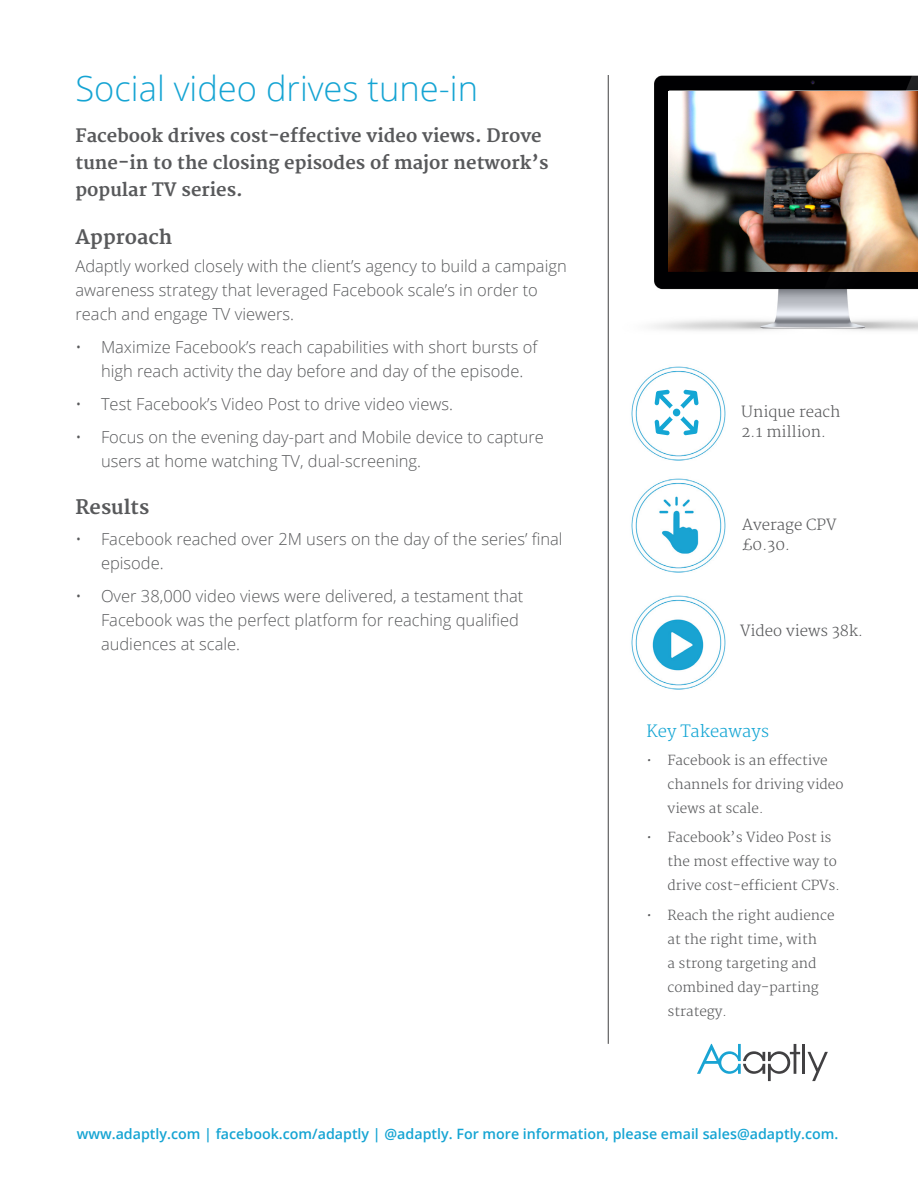
<style>
.page{position:relative;width:918px;height:1188px;background:#fff}
.page>*{position:absolute;margin:0;border:0;box-sizing:border-box;transform-origin:0 0}
.t1{font:300 34.5px "Open Sans";color:#15a4d3}
.t2{font:700 19.5px "Merriweather";color:#58595b}
.t3{font:700 18px/27px "Merriweather";color:#58595b}
.t4{font:300 16.5px/24px "Open Sans";color:#58595b}
.t5{font:300 16.5px "Merriweather";color:#12a5d4}
.t6{font:300 15px/19.5px "Merriweather";color:#58595b}
.t7{font:600 14.25px "Open Sans";color:#15a4d3}
.t8{font:300 13.5px/24px "Merriweather";color:#58595b}
</style>
<div class="page">
<img style="left:652px;top:75px;width:266px;height:256px">
<hr style="left:802px;top:1044px;width:3px;height:30px;background:#414042">
<svg style="left:808px;top:1052px;width:20px;height:29px"></svg>
<svg style="left:697px;top:1044px;width:103px;height:37px"></svg>
<hr style="left:608px;top:75px;width:1px;height:969px;background:#414042">
<img style="left:631px;top:366px;width:95px;height:95px">
<img style="left:631px;top:478px;width:95px;height:95px">
<img style="left:631px;top:595px;width:95px;height:95px">
<img style="left:646px;top:492px;width:65px;height:65px">
<img style="left:650px;top:616px;width:56px;height:56px">
<svg style="left:680px;top:390px;width:19px;height:19px"></svg>
<svg style="left:655px;top:390px;width:18px;height:19px"></svg>
<svg style="left:680px;top:416px;width:19px;height:19px"></svg>
<svg style="left:655px;top:416px;width:18px;height:19px"></svg>
<div style="left:673px;top:409px;width:7px;height:7px;background:#14a6d4;border-radius:50%"></div>
<img style="left:668px;top:91px;width:250px;height:180px">
<h1 class="t1" style="left:76px;top:65px;width:404px">Social video drives tune-in</h1>
<p class="t3" style="left:76px;top:123px;width:475px">Facebook drives cost-effective video views. Drove tune-in to the closing episodes of major network’s popular TV series.</p>
<p class="t2" style="left:76px;top:226px;width:98px">Approach</p>
<p class="t4" style="left:76px;top:254px;width:493px">Adaptly worked closely with the client’s agency to build a campaign awareness strategy that leveraged Facebook scale’s in order to reach and engage TV viewers.</p>
<p class="t4" style="left:101px;top:335px;width:438px;text-indent:-25px">• Maximize Facebook’s reach capabilities with short bursts of high reach activity the day before and day of the episode.</p>
<p class="t4" style="left:76px;top:392px;width:379px">• Test Facebook’s Video Post to drive video views.</p>
<p class="t4" style="left:101px;top:425px;width:444px;text-indent:-25px">• Focus on the evening day-part and Mobile device to capture users at home watching TV, dual-screening.</p>
<p class="t2" style="left:76px;top:496px;width:75px">Results</p>
<p class="t4" style="left:101px;top:527px;width:463px;text-indent:-25px">• Facebook reached over 2M users on the day of the series’ final episode.</p>
<p class="t4" style="left:101px;top:584px;width:424px;text-indent:-25px">• Over 38,000 video views were delivered, a testament that<br>Facebook was the perfect platform for reaching qualified audiences at scale.</p>
<p class="t6" style="left:742px;top:403px;width:100px">Unique reach<br>2.1 million.</p>
<p class="t6" style="left:742px;top:516px;width:96px">Average CPV £0.30.</p>
<p class="t6" style="left:740px;top:621px;width:125px">Video views 38k.</p>
<p class="t5" style="left:646px;top:721px;width:124px">Key Takeaways</p>
<p class="t8" style="left:668px;top:749px;width:178px;text-indent:-21px">• Facebook is an effective channels for driving video views at scale.</p>
<p class="t8" style="left:668px;top:826px;width:174px;text-indent:-21px">• Facebook’s Video Post is the most effective way to drive cost-efficient CPVs.</p>
<p class="t8" style="left:668px;top:904px;width:169px;text-indent:-21px">• Reach the right audience at the right time, with<br>a strong targeting and combined day-parting strategy.</p>
<p class="t7" style="left:77px;top:1124px;width:763px">www.adaptly.com | facebook.com/adaptly | @adaptly. For more information, please email sales@adaptly.com.</p>
</div>
